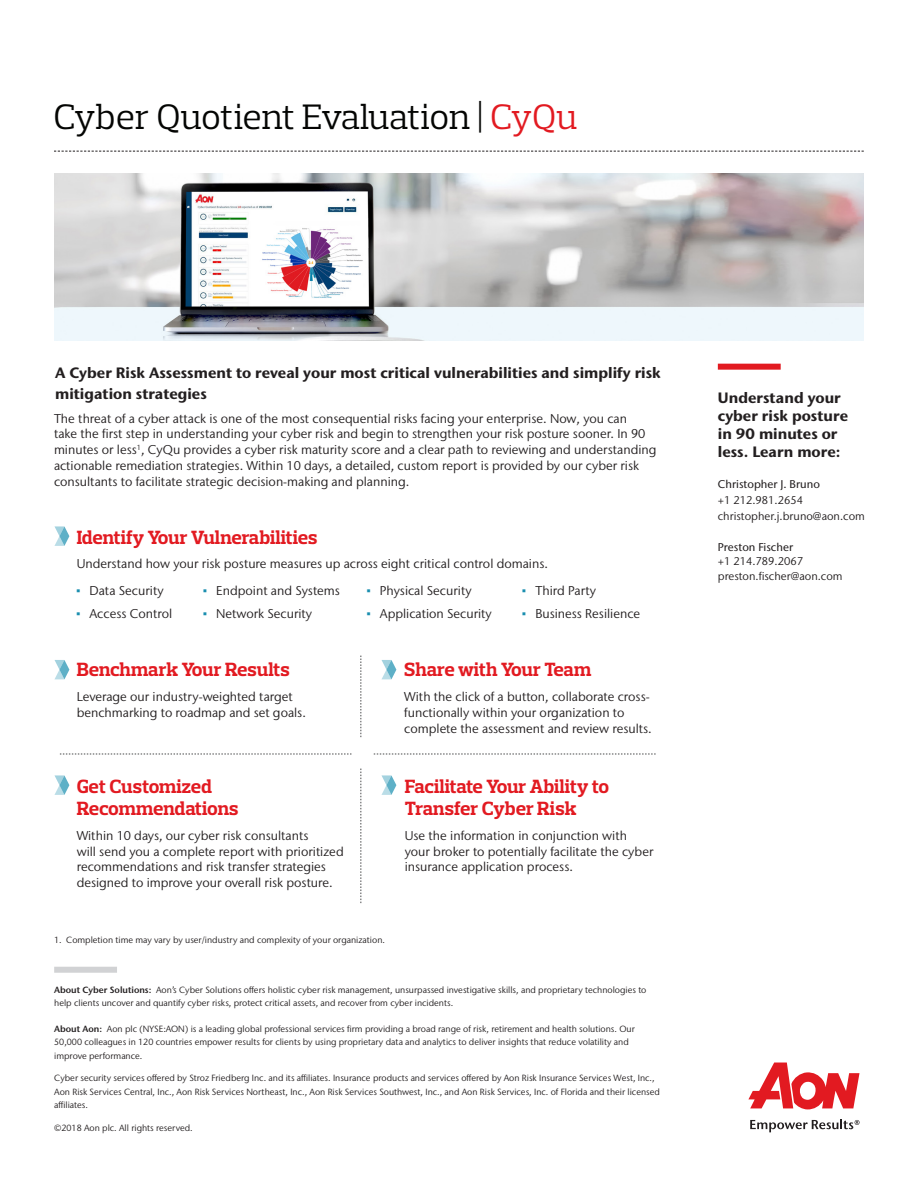
<style>
.page{position:relative;width:918px;height:1188px;background:#fff}
.page>*{position:absolute;margin:0;border:0;box-sizing:border-box;transform-origin:0 0}
.Headline{font:36px "Prelo Slab";letter-spacing:-.005em;color:#040503}
.Header_1{font:700 19.5px/22.5px "Prelo Slab";color:#e21a21}
.Header_2{font:700 15px/18px "Stone Sans IIITC Pro";color:#231f20}
.Body_Copy{font:12.75px/15.8px "Stone Sans IIITC Pro";color:#231f20}
.Contact_Details{font:11.25px "Stone Sans IIITC Pro";color:#231f20}
.Contact_Details-2{font:500 11.25px/13.5px "Stone Sans IIITC Pro";color:#231f20}
.Boilerplate{font:9px/13.5px "Stone Sans IIITC Pro";color:#231f20}
.s1{color:#e21a21}
.s2{font-family:"Arial Narrow";color:#198eaf}
.s3{font-weight:600}
.s4{font-weight:400}
</style>
<div class="page">
<svg style="left:748px;top:1063px;width:112px;height:47px"></svg>
<svg style="left:750px;top:1120px;width:110px;height:12px"></svg>
<div style="left:54px;top:967px;width:63px;height:6px;background:#d1d2d4"></div>
<img style="left:54px;top:174px;width:810px;height:166px">
<svg style="left:360px;top:656px;width:1px;height:81px"></svg>
<svg style="left:360px;top:769px;width:1px;height:134px"></svg>
<svg style="left:60px;top:754px;width:291px;height:1px"></svg>
<svg style="left:374px;top:754px;width:282px;height:1px"></svg>
<svg style="left:54px;top:151px;width:810px;height:1px"></svg>
<div style="left:718px;top:364px;width:63px;height:6px;background:#e21a21"></div>
<svg style="left:54px;top:526px;width:15px;height:20px"></svg>
<svg style="left:54px;top:660px;width:15px;height:19px"></svg>
<svg style="left:54px;top:775px;width:15px;height:20px"></svg>
<svg style="left:381px;top:660px;width:15px;height:19px"></svg>
<svg style="left:381px;top:775px;width:15px;height:20px"></svg>
<p class="Headline" style="left:53px;top:95px;width:525px">Cyber Quotient Evaluation | <span class="s1">CyQu</span></p>
<p class="Header_2" style="left:55px;top:362px;width:607px;line-height:21px">A Cyber Risk Assessment to reveal your most critical vulnerabilities and simplify risk mitigation strategies</p>
<p class="Body_Copy" style="left:54px;top:410px;width:604px">The threat of a cyber attack is one of the most consequential risks facing your enterprise. Now, you can<br>take the fi rst step in understanding your cyber risk and begin to strengthen your risk posture sooner. In 90 minutes or less<sup>1</sup>, CyQu provides a cyber risk maturity score and a clear path to reviewing and understanding actionable remediation strategies. Within 10 days, a detailed, custom report is provided by our cyber risk consultants to facilitate strategic decision-making and planning.</p>
<p class="Header_1" style="left:77px;top:526px;width:242px">Identify Your Vulnerabilities</p>
<p class="Body_Copy" style="left:77px;top:556px;width:473px">Understand how your risk posture measures up across eight critical control domains.</p>
<p class="Body_Copy" style="left:76px;top:583px;width:89px"><span class="s2">▪</span> Data Security</p>
<p class="Body_Copy" style="left:76px;top:605px;width:98px"><span class="s2">▪</span> Access Control</p>
<p class="Body_Copy" style="left:203px;top:583px;width:139px"><span class="s2">▪</span> Endpoint and Systems</p>
<p class="Body_Copy" style="left:203px;top:605px;width:111px"><span class="s2">▪</span> Network Security</p>
<p class="Body_Copy" style="left:366px;top:583px;width:107px"><span class="s2">▪</span> Physical Security</p>
<p class="Body_Copy" style="left:366px;top:605px;width:127px"><span class="s2">▪</span> Application Security</p>
<p class="Body_Copy" style="left:522px;top:583px;width:76px"><span class="s2">▪</span> Third Party</p>
<p class="Body_Copy" style="left:522px;top:605px;width:120px"><span class="s2">▪</span> Business Resilience</p>
<p class="Header_1" style="left:77px;top:659px;width:215px">Benchmark Your Results</p>
<p class="Body_Copy" style="left:77px;top:689px;width:231px">Leverage our industry-weighted target benchmarking to roadmap and set goals.</p>
<p class="Header_1" style="left:77px;top:775px;width:163px">Get Customized<br>Recommendations</p>
<p class="Body_Copy" style="left:77px;top:828px;width:269px">Within 10 days, our cyber risk consultants<br>will send you a complete report with prioritized recommendations and risk transfer strategies designed to improve your overall risk posture.</p>
<p class="Boilerplate" style="left:54px;top:933px;width:333px">1. Completion time may vary by user/industry and complexity of your organization.</p>
<p class="Header_1" style="left:404px;top:659px;width:189px">Share with Your Team</p>
<p class="Body_Copy" style="left:404px;top:689px;width:249px">With the click of a button, collaborate cross&shy;functionally within your organization to complete the assessment and review results.</p>
<p class="Header_1" style="left:405px;top:775px;width:206px">Facilitate Your Ability to<br>Transfer Cyber Risk</p>
<p class="Body_Copy" style="left:405px;top:828px;width:250px">Use the information in conjunction with your broker to potentially facilitate the cyber insurance application process.</p>
<p class="Boilerplate" style="left:54px;top:983px;width:594px"><span class="s3">About Cyber Solutions:</span> Aon’s Cyber Solutions offers holistic cyber risk management, unsurpassed investigative skills, and proprietary technologies to help clients uncover and quantify cyber risks, protect critical assets, and recover from cyber incidents.</p>
<p class="Boilerplate" style="left:54px;top:1022px;width:582px"><span class="s3">About Aon:</span> Aon plc (NYSE:AON) is a leading global professional services firm providing a broad range of risk, retirement and health solutions. Our<br>50,000 colleagues in 120 countries empower results for clients by using proprietary data and analytics to deliver insights that reduce volatility and improve performance.</p>
<p class="Boilerplate" style="left:54px;top:1071px;width:607px">Cyber security services offered by Stroz Friedberg Inc. and its affiliates. Insurance products and services offered by Aon Risk Insurance Services West, Inc.,<br>Aon Risk Services Central, Inc., Aon Risk Services Northeast, Inc., Aon Risk Services Southwest, Inc., and Aon Risk Services, Inc. of Florida and their licensed affiliates.</p>
<p class="Boilerplate" style="left:54px;top:1121px;width:140px">©2018 Aon plc. All rights reserved.</p>
<p class="Header_2" style="left:718px;top:388px;width:132px">Understand your cyber risk posture in 90 minutes or less. Learn more:</p>
<p class="Contact_Details-2" style="left:718px;top:478px;width:104px">Christopher J. Bruno</p>
<p class="Contact_Details" style="left:718px;top:493px;width:87px">+1 212.981.2654</p>
<p class="Contact_Details" style="left:718px;top:509px;width:149px">christopher.j.bruno@aon.com</p>
<p class="Contact_Details-2" style="left:718px;top:540px;width:87px">Preston Fischer <span class="s4">+1 214.789.2067</span></p>
<p class="Contact_Details" style="left:718px;top:569px;width:126px">preston.fischer@aon.com</p>
</div>
